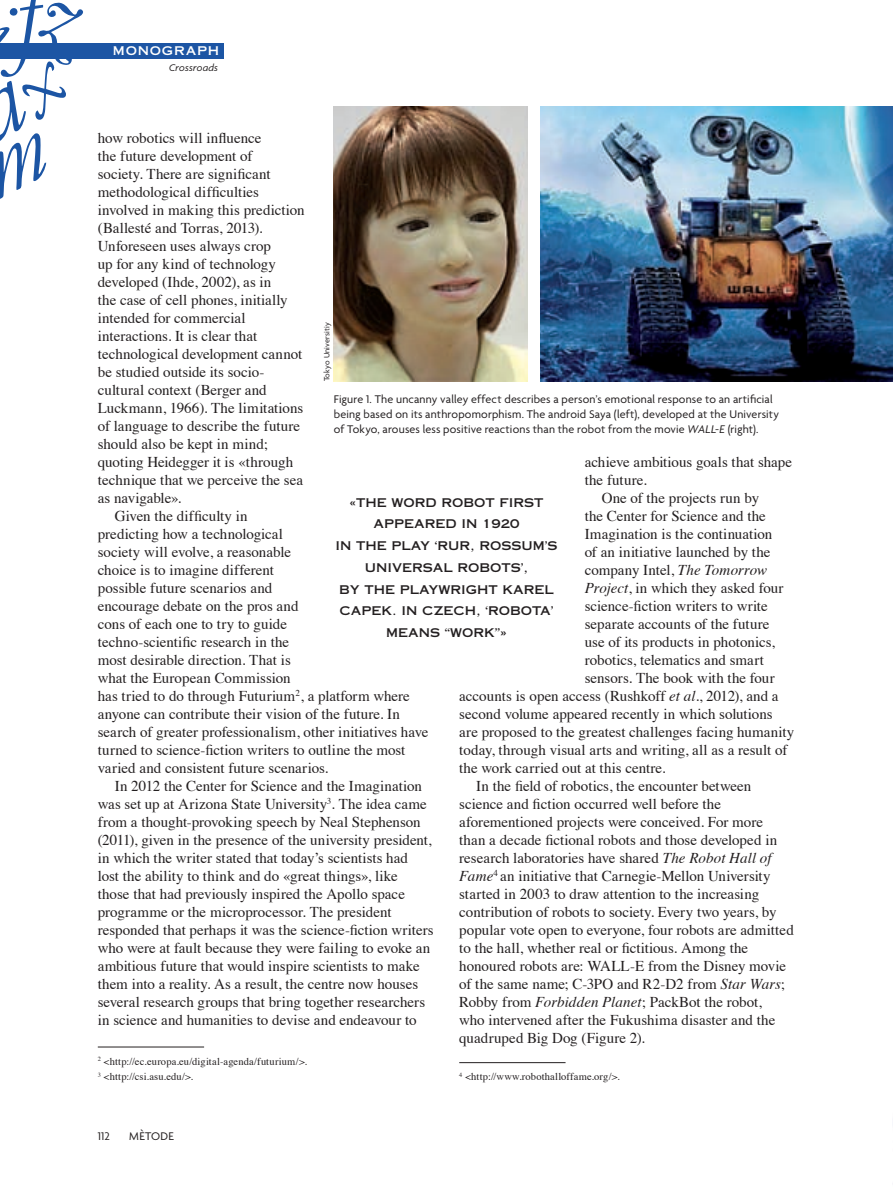
<style>
.page{position:relative;width:893px;height:1191px;background:#fff}
.page>*{position:absolute;margin:0;border:0;box-sizing:border-box;transform-origin:0 0}
.t1{font:15px "Times";color:#231f20}
.t2{font:12px/15px "Agenda";letter-spacing:.015em;color:#231f20}
.t3{font:12px/21.8px "Copperplate Thirty One AB";color:#231f20;text-align:center}
.t4{font:12px "Copperplate Thirty One AB";letter-spacing:.06em;color:#fff}
.t5{font:10.5px/15.6px "Times";letter-spacing:.015em;color:#231f20}
.t6{font:italic 10.5px "Agenda";letter-spacing:.015em;color:#231f20}
.t7{font:8.25px "Agenda";letter-spacing:.02em;color:#231f20}
.s1{font-style:italic}
</style>
<div class="page">
<hr style="left:98px;top:1046px;width:106px;height:1px;background:#231f20">
<hr style="left:459px;top:1062px;width:107px;height:1px;background:#231f20">
<div style="left:0;top:43px;width:223px;height:15px;background:#1c55a4"></div>
<img style="left:540px;top:106px;width:353px;height:275px">
<img style="left:334px;top:106px;width:193px;height:275px">
<svg style="left:0;top:58px;width:84px;height:1px"></svg>
<p class="t4" style="left:113px;top:44px;width:108px">MONOGRAPH</p>
<p class="t6" style="left:169px;top:63px;width:51px">Crossroads</p>
<p class="t1" style="left:98px;top:132px;width:165px">how robotics will influence</p>
<p class="t1" style="left:98px;top:150px;width:156px">the future development of</p>
<p class="t1" style="left:98px;top:168px;width:174px">society. There are significant</p>
<p class="t1" style="left:98px;top:186px;width:163px">methodological difficulties</p>
<p class="t1" style="left:98px;top:204px;width:208px">involved in making this prediction</p>
<p class="t1" style="left:98px;top:222px;width:166px">(Ballesté and Torras, 2013).</p>
<p class="t1" style="left:98px;top:240px;width:175px">Unforeseen uses always crop</p>
<p class="t1" style="left:98px;top:258px;width:180px">up for any kind of technology</p>
<p class="t1" style="left:98px;top:276px;width:175px">developed (Ihde, 2002), as in</p>
<p class="t1" style="left:98px;top:294px;width:192px">the case of cell phones, initially</p>
<p class="t1" style="left:98px;top:312px;width:149px">intended for commercial</p>
<p class="t1" style="left:98px;top:330px;width:161px">interactions. It is clear that</p>
<p class="t1" style="left:98px;top:348px;width:206px">technological development cannot</p>
<p class="t1" style="left:98px;top:366px;width:168px">be studied outside its socio-</p>
<p class="t1" style="left:98px;top:384px;width:171px">cultural context (Berger and</p>
<p class="t1" style="left:98px;top:402px;width:207px">Luckmann, 1966). The limitations</p>
<p class="t1" style="left:98px;top:420px;width:204px">of language to describe the future</p>
<p class="t1" style="left:98px;top:438px;width:172px">should also be kept in mind;</p>
<p class="t1" style="left:98px;top:456px;width:197px">quoting Heidegger it is «through</p>
<p class="t1" style="left:98px;top:474px;width:207px">technique that we perceive the sea</p>
<p class="t1" style="left:98px;top:492px;width:85px">as navigable».</p>
<p class="t1" style="left:115px;top:510px;width:134px">Given the difficulty in</p>
<p class="t1" style="left:98px;top:528px;width:187px">predicting how a technological</p>
<p class="t1" style="left:98px;top:546px;width:195px">society will evolve, a reasonable</p>
<p class="t1" style="left:98px;top:564px;width:178px">choice is to imagine different</p>
<p class="t1" style="left:98px;top:582px;width:176px">possible future scenarios and</p>
<p class="t1" style="left:98px;top:600px;width:202px">encourage debate on the pros and</p>
<p class="t1" style="left:98px;top:618px;width:191px">cons of each one to try to guide</p>
<p class="t1" style="left:98px;top:636px;width:193px">techno-scientific research in the</p>
<p class="t1" style="left:98px;top:654px;width:195px">most desirable direction. That is</p>
<p class="t1" style="left:98px;top:672px;width:194px">what the European Commission</p>
<p class="t1" style="left:98px;top:690px;width:314px">has tried to do through Futurium<sup>2</sup>, a platform where</p>
<p class="t1" style="left:98px;top:708px;width:304px">anyone can contribute their vision of the future. In</p>
<p class="t1" style="left:98px;top:726px;width:332px">search of greater professionalism, other initiatives have</p>
<p class="t1" style="left:98px;top:744px;width:309px">turned to science-fiction writers to outline the most</p>
<p class="t1" style="left:98px;top:762px;width:232px">varied and consistent future scenarios.</p>
<p class="t1" style="left:115px;top:780px;width:309px">In 2012 the Center for Science and the Imagination</p>
<p class="t1" style="left:98px;top:798px;width:330px">was set up at Arizona State University<sup>3</sup>. The idea came</p>
<p class="t1" style="left:98px;top:816px;width:324px">from a thought-provoking speech by Neal Stephenson</p>
<p class="t1" style="left:98px;top:834px;width:335px">(2011), given in the presence of the university president,</p>
<p class="t1" style="left:98px;top:852px;width:312px">in which the writer stated that today’s scientists had</p>
<p class="t1" style="left:98px;top:870px;width:302px">lost the ability to think and do «great things», like</p>
<p class="t1" style="left:98px;top:888px;width:309px">those that had previously inspired the Apollo space</p>
<p class="t1" style="left:98px;top:906px;width:295px">programme or the microprocessor. The president</p>
<p class="t1" style="left:98px;top:924px;width:337px">responded that perhaps it was the science-fiction writers</p>
<p class="t1" style="left:98px;top:942px;width:334px">who were at fault because they were failing to evoke an</p>
<p class="t1" style="left:98px;top:960px;width:324px">ambitious future that would inspire scientists to make</p>
<p class="t1" style="left:98px;top:978px;width:322px">them into a reality. As a result, the centre now houses</p>
<p class="t1" style="left:98px;top:996px;width:329px">several research groups that bring together researchers</p>
<p class="t1" style="left:98px;top:1014px;width:320px">in science and humanities to devise and endeavour to</p>
<p class="t5" style="left:98px;top:1054px;width:211px"><sup>2</sup> &lt;http://ec.europa.eu/digital-agenda/futurium/&gt;.<br><sup>3</sup> &lt;http://csi.asu.edu/&gt;.</p>
<p class="t7" style="left:324px;top:381px;width:61px;rotate:-90deg">Tokyo Universitiy</p>
<p class="t2" style="left:334px;top:393px;width:447px">Figure 1. The uncanny valley effect describes a person’s emotional response to an artificial being based on its anthropomorphism. The android Saya (left), developed at the University of Tokyo, arouses less positive reactions than the robot from the movie <span class="s1">WALL-E</span> (right).</p>
<p class="t1" style="left:585px;top:456px;width:209px">achieve ambitious goals that shape</p>
<p class="t1" style="left:585px;top:474px;width:64px">the future.</p>
<p class="t1" style="left:602px;top:492px;width:159px">One of the projects run by</p>
<p class="t1" style="left:585px;top:510px;width:183px">the Center for Science and the</p>
<p class="t1" style="left:585px;top:528px;width:189px">Imagination is the continuation</p>
<p class="t1" style="left:585px;top:546px;width:187px">of an initiative launched by the</p>
<p class="t1" style="left:585px;top:564px;width:184px">company Intel, <span class="s1">The Tomorrow</span></p>
<p class="t1" style="left:585px;top:582px;width:200px"><span class="s1">Project</span>, in which they asked four</p>
<p class="t1" style="left:585px;top:600px;width:185px">science-fiction writers to write</p>
<p class="t1" style="left:585px;top:618px;width:186px">separate accounts of the future</p>
<p class="t1" style="left:585px;top:636px;width:192px">use of its products in photonics,</p>
<p class="t1" style="left:585px;top:654px;width:181px">robotics, telematics and smart</p>
<p class="t1" style="left:585px;top:672px;width:192px">sensors. The book with the four</p>
<p class="t1" style="left:459px;top:690px;width:321px">accounts is open access (Rushkoff <span class="s1">et al</span>., 2012), and a</p>
<p class="t1" style="left:459px;top:708px;width:315px">second volume appeared recently in which solutions</p>
<p class="t1" style="left:459px;top:726px;width:337px">are proposed to the greatest challenges facing humanity</p>
<p class="t1" style="left:459px;top:744px;width:330px">today, through visual arts and writing, all as a result of</p>
<p class="t1" style="left:459px;top:762px;width:208px">the work carried out at this centre.</p>
<p class="t1" style="left:476px;top:780px;width:277px">In the field of robotics, the encounter between</p>
<p class="t1" style="left:459px;top:798px;width:263px">science and fiction occurred well before the</p>
<p class="t1" style="left:459px;top:816px;width:305px">aforementioned projects were conceived. For more</p>
<p class="t1" style="left:459px;top:834px;width:319px">than a decade fictional robots and those developed in</p>
<p class="t1" style="left:459px;top:852px;width:314px">research laboratories have shared <span class="s1">The Robot Hall of</span></p>
<p class="t1" style="left:459px;top:870px;width:313px"><span class="s1">Fame</span><sup>4</sup> an initiative that Carnegie-Mellon University</p>
<p class="t1" style="left:459px;top:888px;width:301px">started in 2003 to draw attention to the increasing</p>
<p class="t1" style="left:459px;top:906px;width:319px">contribution of robots to society. Every two years, by</p>
<p class="t1" style="left:459px;top:924px;width:336px">popular vote open to everyone, four robots are admitted</p>
<p class="t1" style="left:459px;top:942px;width:291px">to the hall, whether real or fictitious. Among the</p>
<p class="t1" style="left:459px;top:960px;width:328px">honoured robots are: WALL-E from the Disney movie</p>
<p class="t1" style="left:459px;top:978px;width:327px">of the same name; C-3PO and R2-D2 from <span class="s1">Star Wars</span>;</p>
<p class="t1" style="left:459px;top:996px;width:304px">Robby from <span class="s1">Forbidden Planet</span>; PackBot the robot,</p>
<p class="t1" style="left:459px;top:1014px;width:318px">who intervened after the Fukushima disaster and the</p>
<p class="t1" style="left:459px;top:1032px;width:187px">quadruped Big Dog (Figure 2).</p>
<p class="t5" style="left:459px;top:1070px;width:162px"><sup>4</sup> &lt;http://www.robothalloffame.org/&gt;.</p>
<p class="t3" style="left:335px;top:491px;width:223px">«THE WORD ROBOT FIRST<br>APPEARED IN 1920<br>IN THE PLAY ‘RUR, ROSSUM’S<br>UNIVERSAL ROBOTS’,<br>BY THE PLAYWRIGHT KAREL<br>CAPEK. IN CZECH, ‘ROBOTA’<br>MEANS “WORK”»</p>
<p class="t2" style="left:98px;top:1129px;width:14px">112</p>
<p class="t2" style="left:129px;top:1129px;width:46px">MÈTODE</p>
</div>
